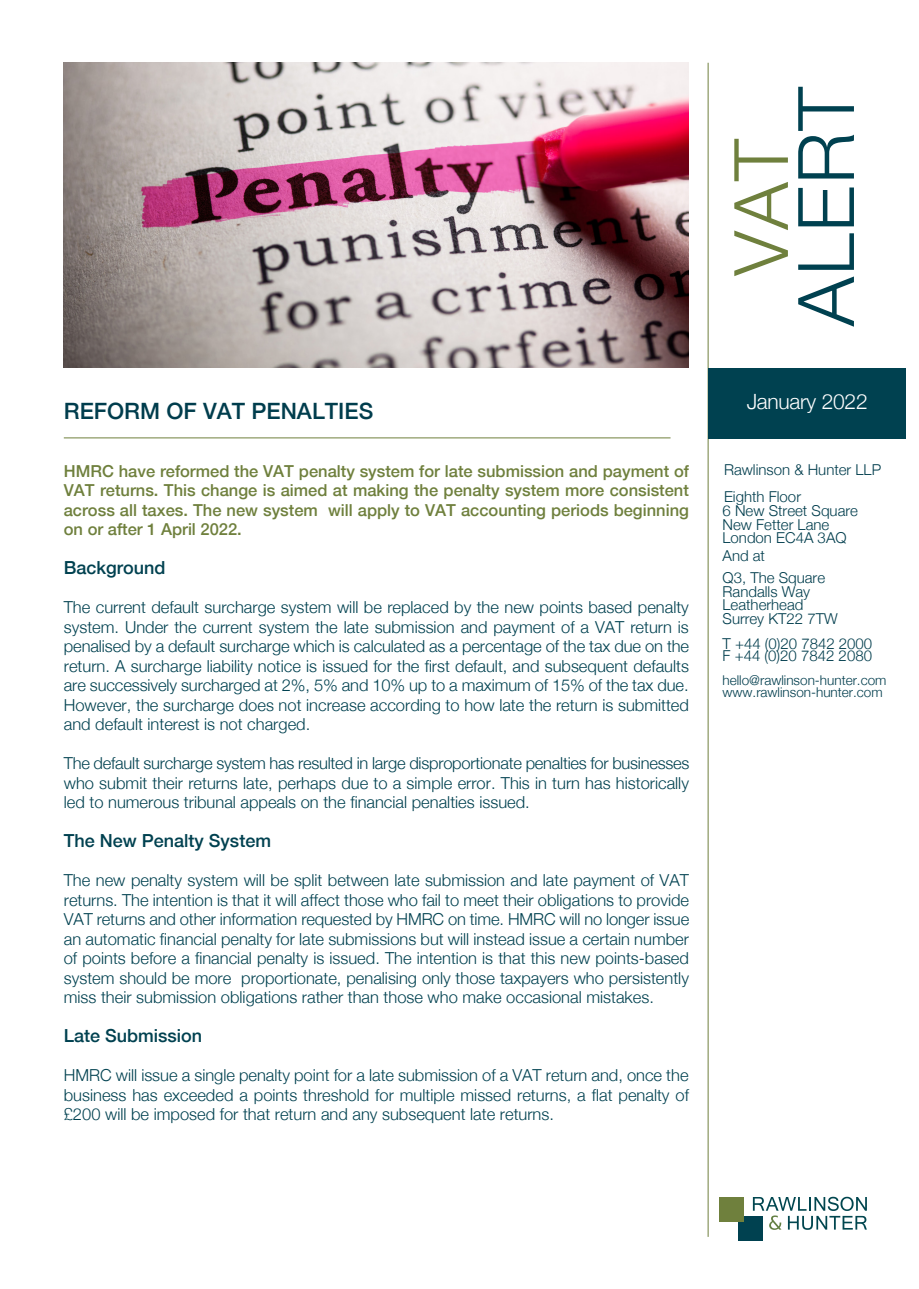
<style>
.page{position:relative;width:919px;height:1289px;background:#fff}
.page>*{position:absolute;margin:0;border:0;box-sizing:border-box;transform-origin:0 0}
.t1{font:300 78px "Helvetica Neue LT";color:#004150}
.t2{font:300 75px "Helvetica Neue LT";color:#6f803d}
.t3{font:500 22.5px "Helvetica Neue LT";color:#003d4d}
.t4{font:300 21px "Helvetica Neue LT";letter-spacing:-.015em;color:#fff}
.t5{font:500 18px "Helvetica Neue LT";color:#004150}
.t6{font:300 16.5px/19.5px "Helvetica Neue LT";color:#004150;text-align:justify}
.t7{font:500 16.5px/19.5px "Helvetica Neue LT";color:#6f803d;text-align:justify}
.t8{font:300 15px/13.5px "Helvetica Neue LT";color:#003d4d}
.t9{font:300 13.5px "Helvetica Neue LT";color:#003d4d}
</style>
<div class="page">
<div style="left:737px;top:1215px;width:25px;height:25px;background:#004150"></div>
<div style="left:719px;top:1196px;width:24px;height:25px;background:#6f803d"></div>
<svg style="left:752px;top:1196px;width:114px;height:33px"></svg>
<hr style="left:707px;top:63px;width:1px;height:1173px;background:#6f803d">
<hr style="left:64px;top:437px;width:606px;height:1px;background:#6f803d">
<div style="left:708px;top:368px;width:198px;height:70px;background:#004150"></div>
<img style="left:64px;top:63px;width:625px;height:305px">
<p class="t2" style="left:715px;top:276px;width:139px;rotate:-90deg">VAT</p>
<p class="t1" style="left:778px;top:326px;width:241px;rotate:-90deg">ALERT</p>
<p class="t3" style="left:64px;top:398px;width:311px">REFORM OF VAT PENALTIES</p>
<p class="t4" style="left:746px;top:388px;width:122px">January 2022</p>
<p class="t7" style="left:64px;top:461px;width:626px">HMRC have reformed the VAT penalty system for late submission and payment of VAT returns. This change is aimed at making the penalty system more consistent across all taxes. The new system will apply to VAT accounting periods beginning on or after 1 April 2022.</p>
<p class="t5" style="left:64px;top:557px;width:103px">Background</p>
<p class="t6" style="left:64px;top:597px;width:626px">The current default surcharge system will be replaced by the new points based penalty system. Under the current system the late submission and payment of a VAT return is penalised by a default surcharge which is calculated as a percentage of the tax due on the return. A surcharge liability notice is issued for the first default, and subsequent defaults are successively surcharged at 2%, 5% and 10% up to a maximum of 15% of the tax due.<br>However, the surcharge does not increase according to how late the return is submitted and default interest is not charged.</p>
<p class="t6" style="left:64px;top:753px;width:627px">The default surcharge system has resulted in large disproportionate penalties for businesses who submit their returns late, perhaps due to a simple error. This in turn has historically led to numerous tribunal appeals on the financial penalties issued.</p>
<p class="t5" style="left:64px;top:830px;width:209px">The New Penalty System</p>
<p class="t6" style="left:64px;top:870px;width:627px">The new penalty system will be split between late submission and late payment of VAT returns. The intention is that it will affect those who fail to meet their obligations to provide VAT returns and other information requested by HMRC on time. HMRC will no longer issue an automatic financial penalty for late submissions but will instead issue a certain number of points before a financial penalty is issued. The intention is that this new points-based system should be more proportionate, penalising only those taxpayers who persistently miss their submission obligations rather than those who make occasional mistakes.</p>
<p class="t5" style="left:64px;top:1025px;width:140px">Late Submission</p>
<p class="t6" style="left:64px;top:1065px;width:626px">HMRC will issue a single penalty point for a late submission of a VAT return and, once the business has exceeded a points threshold for multiple missed returns, a flat penalty of £200 will be imposed for that return and any subsequent late returns.</p>
<p class="t8" style="left:724px;top:463px;width:158px">Rawlinson &amp; Hunter LLP</p>
<p class="t8" style="left:722px;top:490px;width:137px">Eighth Floor<br>6 New Street Square</p>
<p class="t8" style="left:722px;top:517px;width:108px">New Fetter Lane</p>
<p class="t8" style="left:722px;top:528px;width:125px;line-height:18px">London EC4A 3AQ<br>And at</p>
<p class="t8" style="left:722px;top:570px;width:104px">Q3, The Square</p>
<p class="t8" style="left:722px;top:584px;width:89px">Randalls Way</p>
<p class="t8" style="left:722px;top:597px;width:117px">Leatherhead<br>Surrey KT22 7TW</p>
<p class="t8" style="left:722px;top:636px;width:151px">T +44 (0)20 7842 2000</p>
<p class="t8" style="left:722px;top:648px;width:151px">F +44 (0)20 7842 2080</p>
<p class="t9" style="left:722px;top:672px;width:165px">hello@rawlinson-hunter.com</p>
<p class="t9" style="left:722px;top:684px;width:162px">www.rawlinson-hunter.com</p>
</div>
